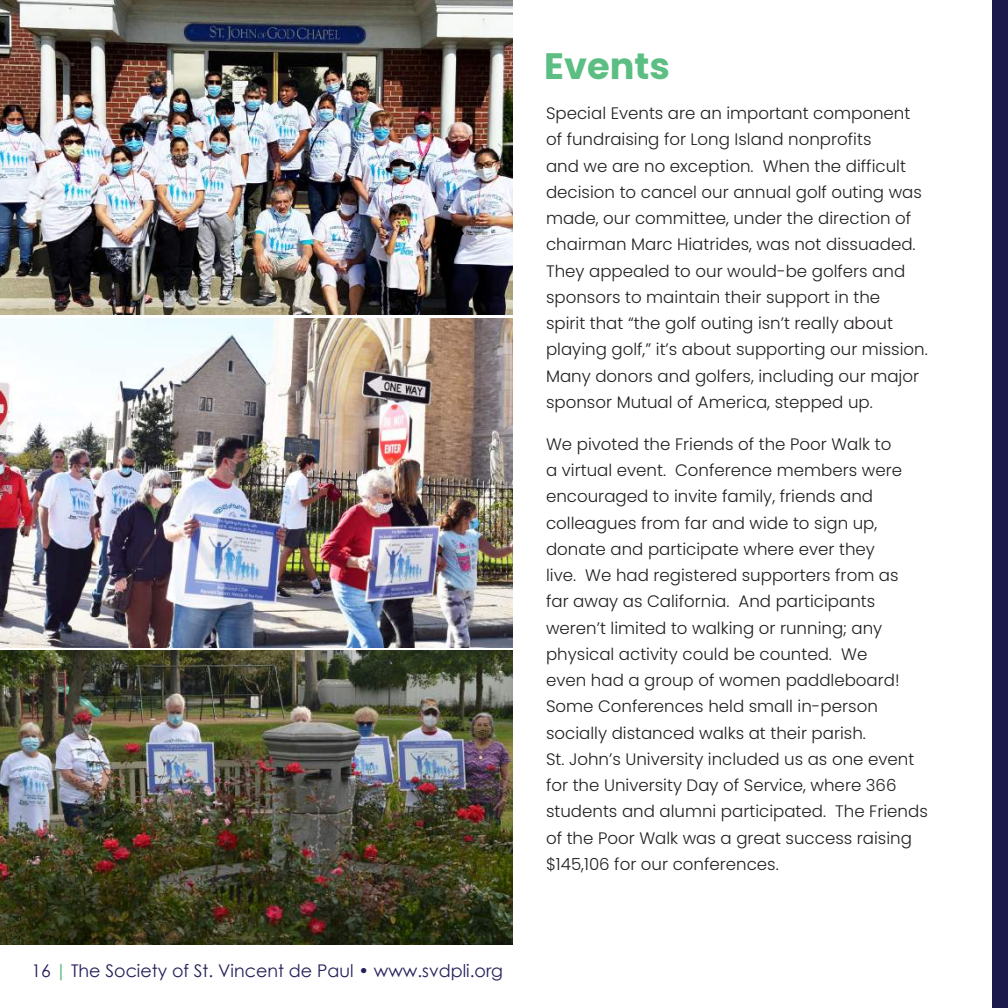
<style>
.page{position:relative;width:1008px;height:1008px;background:#fff}
.page>*{position:absolute;margin:0;border:0;box-sizing:border-box;transform-origin:0 0}
.t1{font:700 36.75px "Poppins";color:#5cbe82}
.t2{font:17.5px "Century Gothic";color:#242058}
.t3{font:300 16.62px/26.2px "Poppins";color:#231f20}
.s1{font-weight:700;color:#5cbe82}
</style>
<div class="page">
<div style="left:992px;top:0;width:16px;height:1008px;background:#1c1a4a"></div>
<img style="left:0;top:0;width:513px;height:315px">
<img style="left:0;top:319px;width:513px;height:328px">
<img style="left:0;top:651px;width:513px;height:294px">
<p class="t2" style="left:32px;top:960px;width:473px">16 <span class="s1">|</span> The Society of St. Vincent de Paul • www.svdpli.org</p>
<h1 class="t1" style="left:544px;top:45px;width:127px">Events</h1>
<p class="t3" style="left:546px;top:100px;width:383px">Special Events are an important component of fundraising for Long Island nonprofits<br>and we are no exception. When the difficult decision to cancel our annual golf outing was made, our committee, under the direction of chairman Marc Hiatrides, was not dissuaded.<br>They appealed to our would-be golfers and sponsors to maintain their support in the<br>spirit that “the golf outing isn’t really about playing golf,” it’s about supporting our mission.<br>Many donors and golfers, including our major sponsor Mutual of America, stepped up.</p>
<p class="t3" style="left:546px;top:431px;width:383px">We pivoted the Friends of the Poor Walk to<br>a virtual event. Conference members were encouraged to invite family, friends and colleagues from far and wide to sign up, donate and participate where ever they<br>live. We had registered supporters from as<br>far away as California. And participants weren’t limited to walking or running; any physical activity could be counted. We<br>even had a group of women paddleboard!<br>Some Conferences held small in-person socially distanced walks at their parish.<br>St. John’s University included us as one event for the University Day of Service, where 366 students and alumni participated. The Friends of the Poor Walk was a great success raising $145,106 for our conferences.</p>
</div>
